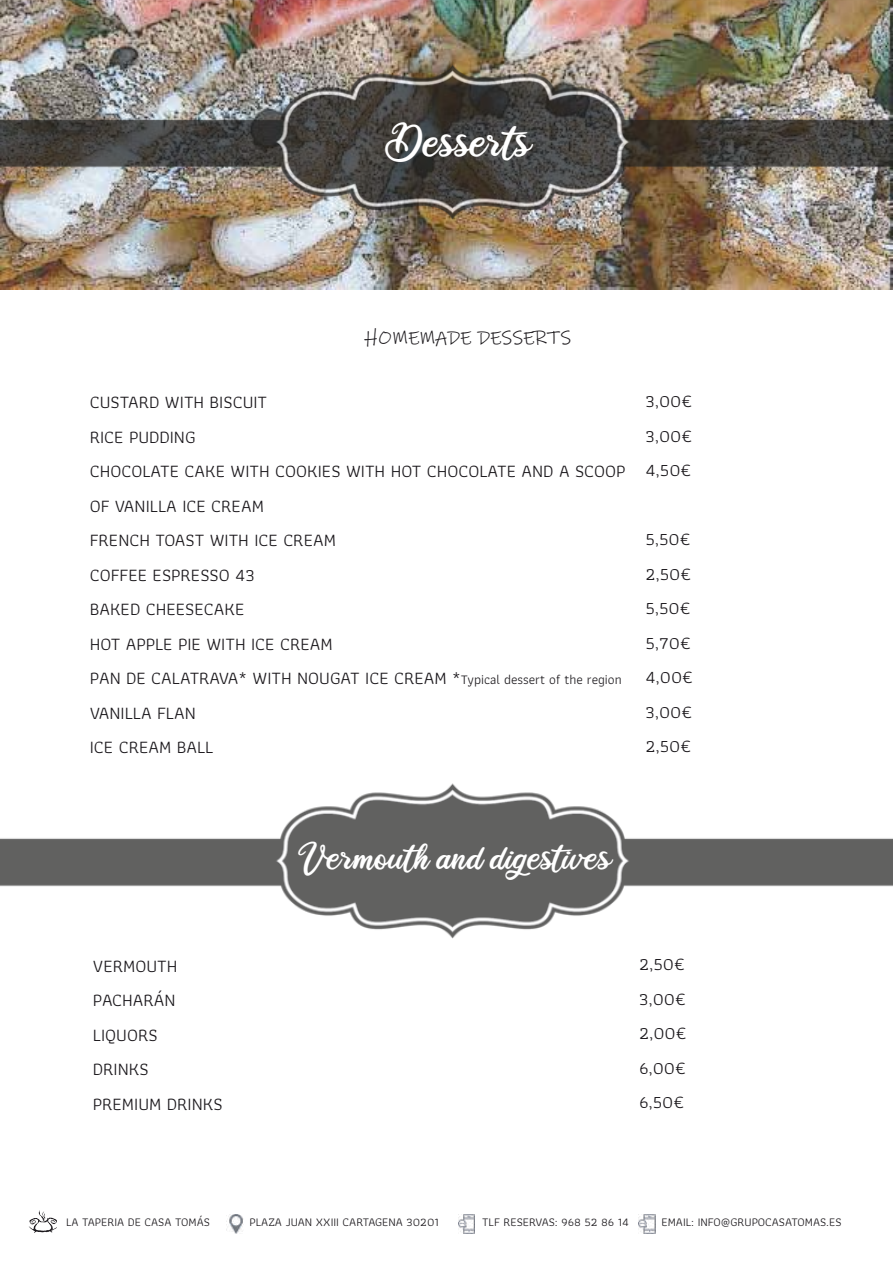
<style>
.page{position:relative;width:893px;height:1263px;background:#fff}
.page>*{position:absolute;margin:0;border:0;box-sizing:border-box;transform-origin:0 0}
.t1{font:48px "Ballet Harmony";color:#fff}
.t2{font:39px "Ballet Harmony";color:#fff}
.t3{font:19.5px "Ink Free";color:#1a171b}
.t4{font:18px/34.5px "Athiti";color:#1a171b}
.t5{font:12px "Athiti";color:#1a171b}
.s1{font-size:13.5px}
</style>
<div class="page">
<img style="left:0;top:0;width:892px;height:289px">
<img style="left:229px;top:1214px;width:14px;height:19px">
<img style="left:639px;top:1214px;width:17px;height:19px">
<img style="left:458px;top:1215px;width:17px;height:18px">
<svg style="left:29px;top:1210px;width:28px;height:23px"></svg>
<img style="left:0;top:46px;width:892px;height:175px">
<img style="left:0;top:783px;width:892px;height:156px">
<h1 class="t1" style="left:385px;top:121px;width:148px">Desserts</h1>
<p class="t3" style="left:365px;top:324px;width:208px">HOMEMADE DESSERTS</p>
<p class="t4" style="left:90px;top:385px;width:537px">CUSTARD WITH BISCUIT<br>RICE PUDDING<br>CHOCOLATE CAKE WITH COOKIES WITH HOT CHOCOLATE AND A SCOOP<br>OF VANILLA ICE CREAM<br>FRENCH TOAST WITH ICE CREAM<br>COFFEE ESPRESSO 43<br>BAKED CHEESECAKE<br>HOT APPLE PIE WITH ICE CREAM<br>PAN DE CALATRAVA* WITH NOUGAT ICE CREAM *<span class="s1">Typical dessert of the region<br></span>VANILLA FLAN<br>ICE CREAM BALL</p>
<p class="t4" style="left:645px;top:384px;width:48px;text-align:justify">3,00€ 3,00€ 4,50€</p>
<p class="t4" style="left:645px;top:522px;width:49px">5,50€<br>2,50€<br>5,50€<br>5,70€<br>4,00€<br>3,00€<br>2,50€</p>
<p class="t4" style="left:93px;top:949px;width:131px">VERMOUTH<br>PACHARÁN<br>LIQUORS<br>DRINKS<br>PREMIUM DRINKS</p>
<h2 class="t2" style="left:298px;top:841px;width:315px">Vermouth and digestives</h2>
<p class="t4" style="left:639px;top:947px;width:49px;text-align:justify">2,50€ 3,00€ 2,00€ 6,00€ 6,50€</p>
<p class="t5" style="left:66px;top:1213px;width:145px">LA TAPERIA DE CASA TOMÁS</p>
<p class="t5" style="left:250px;top:1213px;width:191px">PLAZA JUAN XXIII CARTAGENA 30201</p>
<p class="t5" style="left:482px;top:1213px;width:148px">TLF RESERVAS: 968 52 86 14</p>
<p class="t5" style="left:662px;top:1213px;width:182px">EMAIL: INFO@GRUPOCASATOMAS.ES</p>
</div>
